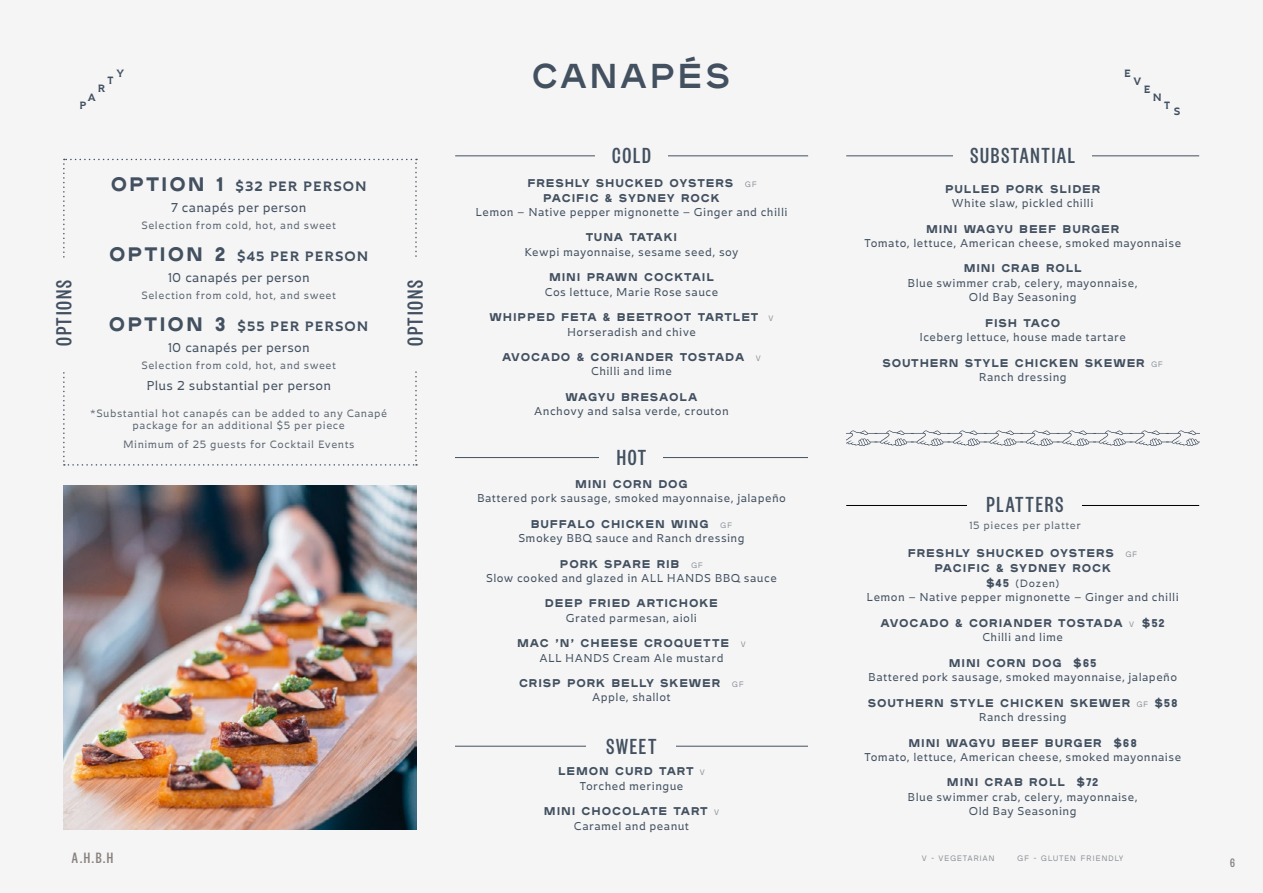
<style>
.page{position:relative;width:1263px;height:893px;background:#f5f5f5}
.page>*{position:absolute;margin:0;border:0;box-sizing:border-box;transform-origin:0 0}
.t1{font:34.5px "Plaak 6 Ney 46 Bold";letter-spacing:.075em;color:#425060}
.t2{font:500 24px "Founders Grotesk X Cond";letter-spacing:.075em;color:#425060}
.t3{font:500 16.5px "Founders Grotesk X Cond";color:#88817e}
.t4{font:700 expanded 13.5px "Plathorn";letter-spacing:.075em;color:#425060}
.t5{font:500 13.5px "Founders Grotesk X Cond";color:#88817e}
.t6{font:expanded 12.75px "Plathorn";letter-spacing:.02em;color:#425060}
.t7{font:expanded 11.25px/14.2px "Plathorn";letter-spacing:.035em;color:#425060;text-align:center}
.t8{font:11.25px/15px "Plaak 6 Ney 56 Heavy";letter-spacing:.075em;color:#425060}
.t9{font:expanded 10.5px/12px "Plathorn";letter-spacing:.05em;color:#5d6773;text-align:center}
.t10{font:10.5px "Plaak 6 Ney 26 Light";letter-spacing:.05em;color:#878d94}
.t11{font:700 expanded 10.5px "Plathorn";color:#425060}
.t12{font:expanded 10.5px "Plathorn";letter-spacing:.075em;color:#425060}
.s1{font-family:"Plaak 56 Expanded";font-weight:900;font-stretch:normal;font-size:19.5px}
.s2{font-family:"Plaak 6 Ney 26 Light";font-size:10.5px;color:#878d94}
.s3{font-family:"Plaak 6 Ney 56 Heavy";font-stretch:normal;font-size:11.25px}
</style>
<div class="page">
<img style="left:64px;top:486px;width:353px;height:343px">
<hr style="left:455px;top:155px;width:353px;height:1px;background:#425060">
<div style="left:595px;top:148px;width:73px;height:21px;background:#f5f5f5"></div>
<hr style="left:455px;top:457px;width:353px;height:1px;background:#425060">
<div style="left:600px;top:450px;width:63px;height:21px;background:#f5f5f5"></div>
<hr style="left:846px;top:155px;width:353px;height:1px;background:#425060">
<div style="left:953px;top:148px;width:139px;height:21px;background:#f5f5f5"></div>
<hr style="left:455px;top:746px;width:353px;height:1px;background:#425060">
<div style="left:587px;top:738px;width:89px;height:22px;background:#f5f5f5"></div>
<hr style="left:846px;top:505px;width:353px;height:1px;background:#000">
<div style="left:967px;top:497px;width:115px;height:37px;background:#f5f5f5"></div>
<svg style="left:63px;top:159px;width:354px;height:307px"></svg>
<div style="left:56px;top:258px;width:21px;height:110px;background:#f5f5f5"></div>
<div style="left:407px;top:258px;width:22px;height:110px;background:#f5f5f5"></div>
<svg style="left:846px;top:430px;width:353px;height:16px"></svg>
<p class="t11" style="left:117px;top:67px;width:9px">Y</p>
<p class="t11" style="left:107px;top:73px;width:8px">T</p>
<p class="t11" style="left:98px;top:82px;width:9px">R</p>
<p class="t11" style="left:88px;top:90px;width:9px">A</p>
<p class="t11" style="left:80px;top:98px;width:8px">P</p>
<h1 class="t1" style="left:532px;top:51px;width:200px">CANAPÉS</h1>
<p class="t11" style="left:1124px;top:67px;width:8px">E</p>
<p class="t11" style="left:1133px;top:75px;width:9px">V</p>
<p class="t11" style="left:1144px;top:82px;width:8px">E</p>
<p class="t11" style="left:1153px;top:91px;width:10px">N</p>
<p class="t11" style="left:1164px;top:99px;width:8px">T</p>
<p class="t11" style="left:1174px;top:105px;width:8px">S</p>
<h2 class="t2" style="left:612px;top:142px;width:40px">COLD</h2>
<h2 class="t2" style="left:970px;top:142px;width:106px">SUBSTANTIAL</h2>
<p class="t4" style="left:111px;top:177px;width:257px"><span class="s1">OPTION 1</span> $32 PER PERSON</p>
<p class="t6" style="left:171px;top:200px;width:137px">7 canapés per person</p>
<p class="t9" style="left:141px;top:219px;width:196px">Selection from cold, hot, and sweet</p>
<p class="t4" style="left:109px;top:248px;width:261px"><span class="s1">OPTION 2</span> $45 PER PERSON</p>
<p class="t6" style="left:168px;top:270px;width:144px">10 canapés per person</p>
<p class="t9" style="left:141px;top:289px;width:196px">Selection from cold, hot, and sweet</p>
<p class="t4" style="left:109px;top:318px;width:261px"><span class="s1">OPTION 3</span> $55 PER PERSON</p>
<p class="t6" style="left:168px;top:340px;width:144px">10 canapés per person</p>
<p class="t9" style="left:141px;top:359px;width:196px">Selection from cold, hot, and sweet</p>
<p class="t6" style="left:146px;top:378px;width:186px">Plus 2 substantial per person</p>
<p class="t9" style="left:90px;top:407px;width:299px">*Substantial hot canapés can be added to any Canapé package for an additional $5 per piece</p>
<p class="t9" style="left:123px;top:438px;width:233px">Minimum of 25 guests for Cocktail Events</p>
<h2 class="t2" style="left:50px;top:346px;width:67px;rotate:-90deg">OPTIONS</h2>
<h2 class="t2" style="left:401px;top:346px;width:67px;rotate:-90deg">OPTIONS</h2>
<p class="t8" style="left:543px;top:174px;width:215px;text-indent:-16px">FRESHLY SHUCKED OYSTERS <span class="s2">gf<br></span>PACIFIC &amp; SYDNEY ROCK</p>
<p class="t7" style="left:475px;top:205px;width:314px">Lemon – Native pepper mignonette – Ginger and chilli</p>
<p class="t8" style="left:586px;top:229px;width:93px">TUNA TATAKI</p>
<p class="t7" style="left:524px;top:245px;width:216px">Kewpi mayonnaise, sesame seed, soy</p>
<p class="t8" style="left:549px;top:269px;width:166px">MINI PRAWN COCKTAIL</p>
<p class="t7" style="left:545px;top:285px;width:175px">Cos lettuce, Marie Rose sauce</p>
<p class="t8" style="left:490px;top:309px;width:285px">WHIPPED FETA &amp; BEETROOT TARTLET <span class="s2">v</span></p>
<p class="t7" style="left:567px;top:324px;width:130px">Horseradish and chive</p>
<p class="t8" style="left:502px;top:349px;width:260px">AVOCADO &amp; CORIANDER TOSTADA <span class="s2">v</span></p>
<p class="t7" style="left:591px;top:364px;width:82px">Chilli and lime</p>
<p class="t8" style="left:566px;top:389px;width:133px">WAGYU BRESAOLA</p>
<p class="t7" style="left:534px;top:404px;width:196px">Anchovy and salsa verde, crouton</p>
<h2 class="t2" style="left:617px;top:443px;width:31px">HOT</h2>
<p class="t8" style="left:945px;top:180px;width:157px">PULLED PORK SLIDER</p>
<p class="t7" style="left:952px;top:196px;width:143px">White slaw, pickled chilli</p>
<p class="t8" style="left:926px;top:220px;width:195px">MINI WAGYU BEEF BURGER</p>
<p class="t7" style="left:864px;top:236px;width:318px">Tomato, lettuce, American cheese, smoked mayonnaise</p>
<p class="t8" style="left:964px;top:260px;width:120px">MINI CRAB ROLL</p>
<p class="t7" style="left:907px;top:276px;width:232px">Blue swimmer crab, celery, mayonnaise,<br>Old Bay Seasoning</p>
<p class="t8" style="left:985px;top:314px;width:77px">FISH TACO</p>
<p class="t7" style="left:919px;top:330px;width:208px">Iceberg lettuce, house made tartare</p>
<p class="t8" style="left:882px;top:354px;width:282px">SOUTHERN STYLE CHICKEN SKEWER <span class="s2">gf</span></p>
<p class="t7" style="left:979px;top:370px;width:89px">Ranch dressing</p>
<p class="t8" style="left:575px;top:475px;width:114px">MINI CORN DOG</p>
<p class="t7" style="left:477px;top:491px;width:310px">Battered pork sausage, smoked mayonnaise, jalapeño</p>
<p class="t8" style="left:531px;top:515px;width:203px">BUFFALO CHICKEN WING <span class="s2">gf</span></p>
<p class="t7" style="left:518px;top:531px;width:228px">Smokey BBQ sauce and Ranch dressing</p>
<p class="t8" style="left:560px;top:555px;width:145px">PORK SPARE RIB <span class="s2">gf</span></p>
<p class="t7" style="left:486px;top:571px;width:292px">Slow cooked and glazed in ALL HANDS BBQ sauce</p>
<p class="t8" style="left:545px;top:595px;width:175px">DEEP FRIED ARTICHOKE</p>
<p class="t7" style="left:566px;top:611px;width:133px">Grated parmesan, aioli</p>
<p class="t8" style="left:517px;top:635px;width:230px">MAC ’N’ CHEESE CROQUETTE <span class="s2">v</span></p>
<p class="t7" style="left:539px;top:650px;width:186px">ALL HANDS Cream Ale mustard</p>
<p class="t8" style="left:519px;top:675px;width:226px">CRISP PORK BELLY SKEWER <span class="s2">gf</span></p>
<p class="t7" style="left:592px;top:690px;width:80px">Apple, shallot</p>
<h2 class="t2" style="left:606px;top:732px;width:52px">SWEET</h2>
<p class="t8" style="left:558px;top:763px;width:148px">LEMON CURD TART <span class="s2">v</span></p>
<p class="t7" style="left:579px;top:779px;width:105px">Torched meringue</p>
<p class="t8" style="left:544px;top:803px;width:177px">MINI CHOCOLATE TART <span class="s2">v</span></p>
<p class="t7" style="left:574px;top:819px;width:117px">Caramel and peanut</p>
<h2 class="t2" style="left:986px;top:491px;width:78px">PLATTERS</h2>
<p class="t9" style="left:969px;top:519px;width:113px">15 pieces per platter</p>
<p class="t8" style="left:908px;top:545px;width:231px;text-align:center">FRESHLY SHUCKED OYSTERS <span class="s2">gf<br></span>PACIFIC &amp; SYDNEY ROCK</p>
<p class="t12" style="left:986px;top:577px;width:75px"><span class="s3">$45</span> (Dozen)</p>
<p class="t7" style="left:866px;top:590px;width:314px">Lemon – Native pepper mignonette – Ginger and chilli</p>
<p class="t8" style="left:880px;top:614px;width:286px">AVOCADO &amp; CORIANDER TOSTADA <span class="s2">v</span> $52</p>
<p class="t7" style="left:982px;top:630px;width:82px">Chilli and lime</p>
<p class="t8" style="left:949px;top:654px;width:149px">MINI CORN DOG $65</p>
<p class="t7" style="left:868px;top:670px;width:310px">Battered pork sausage, smoked mayonnaise, jalapeño</p>
<p class="t8" style="left:868px;top:694px;width:311px">SOUTHERN STYLE CHICKEN SKEWER <span class="s2">gf</span> $58</p>
<p class="t7" style="left:979px;top:710px;width:89px">Ranch dressing</p>
<p class="t8" style="left:908px;top:734px;width:230px">MINI WAGYU BEEF BURGER $68</p>
<p class="t7" style="left:864px;top:750px;width:318px">Tomato, lettuce, American cheese, smoked mayonnaise</p>
<p class="t8" style="left:947px;top:774px;width:153px">MINI CRAB ROLL $72</p>
<p class="t7" style="left:908px;top:790px;width:232px">Blue swimmer crab, celery, mayonnaise,<br>Old Bay Seasoning</p>
<h3 class="t3" style="left:72px;top:848px;width:43px">A.H.B.H</h3>
<p class="t10" style="left:922px;top:850px;width:74px">v - vegetarian</p>
<p class="t10" style="left:1017px;top:850px;width:108px">gf - gluten friendly</p>
<p class="t5" style="left:1230px;top:855px;width:6px">6</p>
</div>
